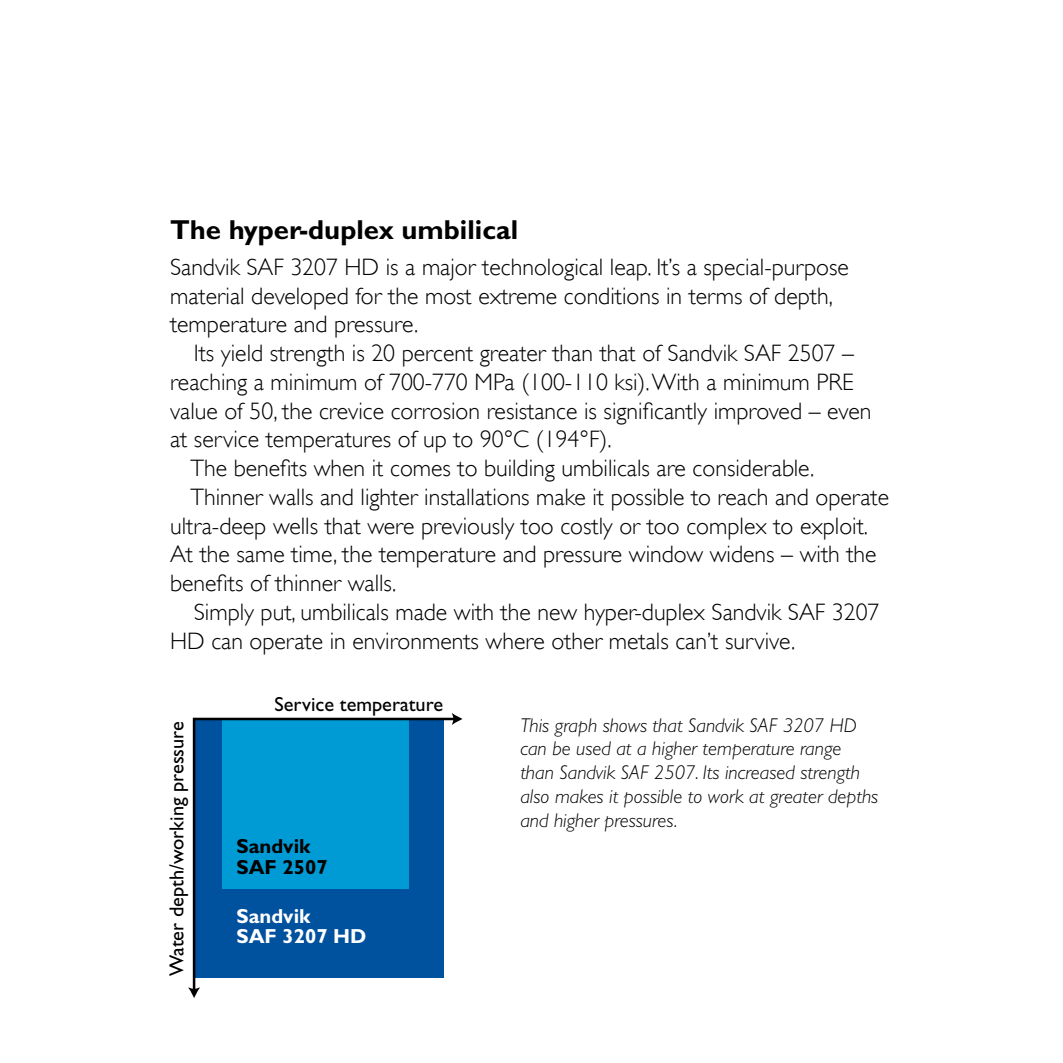
<style>
.page{position:relative;width:1063px;height:1063px;background:#fff}
.page>*{position:absolute;margin:0;border:0;box-sizing:border-box;transform-origin:0 0}
.t1{font:700 27.5px "Gill Sans Std";color:#000}
.t2{font:300 23.75px/28.8px "Gill Sans";color:#000}
.t3{font:20.25px "Gill Sans Std";color:#000}
.t4{font:700 20.25px/20.2px "Gill Sans Std";color:#fff}
.t5{font:700 20.25px/20.2px "Gill Sans Std";color:#000}
.t6{font:italic 300 20px/23.8px "Gill Sans Std";color:#000}
</style>
<div class="page">
<svg style="left:188px;top:987px;width:10px;height:11px"></svg>
<svg style="left:452px;top:713px;width:11px;height:10px"></svg>
<svg style="left:192px;top:716px;width:264px;height:275px;background:#1c84bf"></svg>
<p class="t1" style="left:170px;top:213px;width:350px">The hyper-duplex umbilical</p>
<p class="t2" style="left:170px;top:252px;width:680px">Sandvik SAF 3207 HD is a major technological leap. It’s a special-purpose material developed for the most extreme conditions in terms of depth, temperature and pressure.</p>
<p class="t2" style="left:194px;top:339px;width:662px">Its yield strength is 20 percent greater than that of Sandvik SAF 2507 –</p>
<p class="t2" style="left:170px;top:368px;width:685px">reaching a minimum of 700-770 MPa (100-110 ksi). With a minimum PRE</p>
<p class="t2" style="left:170px;top:396px;width:703px">value of 50, the crevice corrosion resistance is significantly improved – even</p>
<p class="t2" style="left:170px;top:425px;width:443px">at service temperatures of up to 90°C (194°F).</p>
<p class="t2" style="left:191px;top:454px;width:625px">The benefits when it comes to building umbilicals are considerable.</p>
<p class="t2" style="left:191px;top:483px;width:700px">Thinner walls and lighter installations make it possible to reach and operate</p>
<p class="t2" style="left:170px;top:511px;width:699px">ultra-deep wells that were previously too costly or too complex to exploit.</p>
<p class="t2" style="left:170px;top:540px;width:708px">At the same time, the temperature and pressure window widens – with the</p>
<p class="t2" style="left:170px;top:569px;width:228px">benefits of thinner walls.</p>
<p class="t2" style="left:194px;top:598px;width:687px">Simply put, umbilicals made with the new hyper-duplex Sandvik SAF 3207</p>
<p class="t2" style="left:170px;top:626px;width:627px">HD can operate in environments where other metals can’t survive.</p>
<p class="t3" style="left:165px;top:976px;width:256px;rotate:-90deg">Water depth/working pressure</p>
<p class="t3" style="left:274px;top:693px;width:170px">Service temperature</p>
<p class="t5" style="left:236px;top:836px;width:93px">Sandvik<br>SAF 2507</p>
<p class="t4" style="left:236px;top:906px;width:132px">Sandvik<br>SAF 3207 HD</p>
<p class="t6" style="left:520px;top:713px;width:359px">This graph shows that Sandvik SAF 3207 HD can be used at a higher temperature range than Sandvik SAF 2507. Its increased strength also makes it possible to work at greater depths and higher pressures.</p>
</div>
